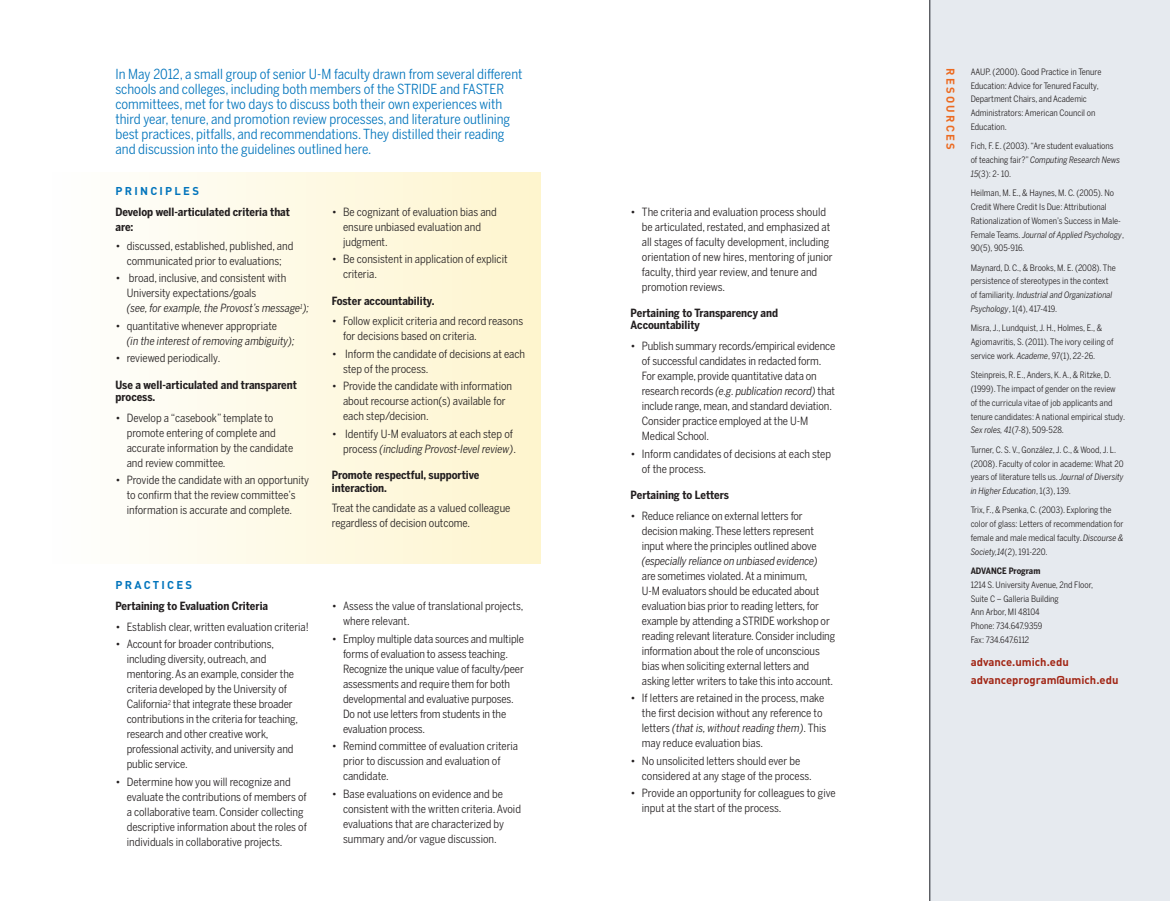
<style>
.page{position:relative;width:1170px;height:901px;background:#fff}
.page>*{position:absolute;margin:0;border:0;box-sizing:border-box;transform-origin:0 0}
.t1{font:13.75px/15px "Benton Sans Cond";color:#0174bc}
.t2{font:11.25px/15px "Benton Sans Cond";letter-spacing:-.01em;color:#231f20}
.t3{font:700 11.25px/12.5px "Benton Sans Cond";color:#231f20}
.t4{font:italic 11.25px "Benton Sans Cond";letter-spacing:-.01em;color:#231f20}
.t5{font:700 11.25px/17.5px "DIN";color:#a12514}
.t6{font:700 11.25px "DIN";letter-spacing:.2em;color:#0174bc}
.t7{font:700 11.25px "DIN";letter-spacing:.2em;color:#ec6a20}
.t8{font:8.75px/13.8px "Benton Sans Cond";color:#231f20}
.t9{font:700 8.75px "Benton Sans Cond";color:#231f20}
.s1{font-style:italic}
</style>
<div class="page">
<div style="left:45px;top:172px;width:495px;height:391px;background:linear-gradient(to right,#feffff,#fef5ce)"></div>
<div style="left:929px;top:0;width:241px;height:900px;background:#e6eaef"></div>
<p class="t1" style="left:115px;top:67px;width:408px">In May 2012, a small group of senior U-M faculty drawn from several different schools and colleges, including both members of the STRIDE and FASTER committees, met for two days to discuss both their own experiences with third year, tenure, and promotion review processes, and literature outlining best practices, pitfalls, and recommendations. They distilled their reading and discussion into the guidelines outlined here.</p>
<p class="t6" style="left:115px;top:184px;width:85px">PRINCIPLES</p>
<p class="t3" style="left:115px;top:204px;width:176px;line-height:15px">Develop well-articulated criteria that are:</p>
<p class="t2" style="left:115px;top:238px;width:179px;text-align:center">• discussed, established, published, and communicated prior to evaluations;</p>
<p class="t2" style="left:127px;top:271px;width:184px;text-indent:-11px">• broad, inclusive, and consistent with<br>University expectations/goals<br><span class="s1">(see, for example, the Provost’s message</span><sup>1</sup><span class="s1">);</span></p>
<p class="t2" style="left:115px;top:318px;width:163px">• quantitative whenever appropriate</p>
<p class="t4" style="left:127px;top:334px;width:170px">(in the interest of removing ambiguity);</p>
<p class="t2" style="left:115px;top:351px;width:106px">• reviewed periodically.</p>
<p class="t3" style="left:115px;top:378px;width:183px">Use a well-articulated and transparent process.</p>
<p class="t2" style="left:127px;top:410px;width:168px;text-indent:-11px">• Develop a “casebook” template to promote entering of complete and accurate information by the candidate and review committee.</p>
<p class="t2" style="left:115px;top:472px;width:195px;text-align:center">• Provide the candidate with an opportunity to confirm that the review committee’s information is accurate and complete.</p>
<p class="t2" style="left:343px;top:204px;width:155px;text-indent:-11px">• Be cognizant of evaluation bias and ensure unbiased evaluation and judgment.</p>
<p class="t2" style="left:343px;top:252px;width:166px;text-indent:-11px">• Be consistent in application of explicit criteria.</p>
<p class="t3" style="left:332px;top:294px;width:104px">Foster accountability.</p>
<p class="t2" style="left:343px;top:314px;width:182px;text-indent:-11px">• Follow explicit criteria and record reasons for decisions based on criteria.</p>
<p class="t2" style="left:343px;top:346px;width:184px;text-indent:-11px">• Inform the candidate of decisions at each step of the process.</p>
<p class="t2" style="left:343px;top:379px;width:171px;text-indent:-11px">• Provide the candidate with information about recourse action(s) available for each step/decision.</p>
<p class="t2" style="left:332px;top:426px;width:186px;text-align:right">• Identify U-M evaluators at each step of process <span class="s1">(including Provost-level review)</span>.</p>
<p class="t3" style="left:332px;top:469px;width:149px">Promote respectful, supportive interaction.</p>
<p class="t2" style="left:332px;top:501px;width:180px">Treat the candidate as a valued colleague regardless of decision outcome.</p>
<p class="t6" style="left:115px;top:577px;width:78px">PRACTICES</p>
<p class="t3" style="left:115px;top:599px;width:154px">Pertaining to Evaluation Criteria</p>
<p class="t2" style="left:115px;top:619px;width:195px">• Establish clear, written evaluation criteria!</p>
<p class="t2" style="left:127px;top:636px;width:173px;text-indent:-11px">• Account for broader contributions, including diversity, outreach, and mentoring. As an example, consider the criteria developed by the University of California<sup>2</sup> that integrate these broader contributions in the criteria for teaching, research and other creative work, professional activity, and university and public service.</p>
<p class="t2" style="left:127px;top:774px;width:182px;text-indent:-11px">• Determine how you will recognize and evaluate the contributions of members of a collaborative team. Consider collecting descriptive information about the roles of individuals in collaborative projects.</p>
<p class="t2" style="left:343px;top:598px;width:182px;text-indent:-11px">• Assess the value of translational projects, where relevant.</p>
<p class="t2" style="left:343px;top:631px;width:182px;text-indent:-11px">• Employ multiple data sources and multiple forms of evaluation to assess teaching.<br>Recognize the unique value of faculty/peer assessments and require them for both developmental and evaluative purposes.<br>Do not use letters from students in the evaluation process.</p>
<p class="t2" style="left:343px;top:738px;width:177px;text-indent:-11px">• Remind committee of evaluation criteria prior to discussion and evaluation of candidate.</p>
<p class="t2" style="left:343px;top:786px;width:179px;text-indent:-11px">• Base evaluations on evidence and be consistent with the written criteria. Avoid evaluations that are characterized by summary and/or vague discussion.</p>
<p class="t2" style="left:642px;top:204px;width:192px;text-indent:-11px">• The criteria and evaluation process should be articulated, restated, and emphasized at all stages of faculty development, including orientation of new hires, mentoring of junior faculty, third year review, and tenure and promotion reviews.</p>
<p class="t3" style="left:630px;top:306px;width:149px">Pertaining to Transparency and<br>Accountability</p>
<p class="t2" style="left:642px;top:338px;width:195px;text-indent:-11px">• Publish summary records/empirical evidence of successful candidates in redacted form.<br>For example, provide quantitative data on research records <span class="s1">(e.g. publication record)</span> that include range, mean, and standard deviation.<br>Consider practice employed at the U-M Medical School.</p>
<p class="t2" style="left:642px;top:446px;width:191px;text-indent:-11px">• Inform candidates of decisions at each step of the process.</p>
<p class="t3" style="left:630px;top:488px;width:100px">Pertaining to Letters</p>
<p class="t2" style="left:642px;top:508px;width:176px;text-indent:-11px">• Reduce reliance on external letters for decision making. These letters represent input where the principles outlined above</p>
<p class="t4" style="left:642px;top:553px;width:177px">(especially reliance on unbiased evidence)</p>
<p class="t2" style="left:642px;top:568px;width:195px">are sometimes violated. At a minimum,<br>U-M evaluators should be educated about evaluation bias prior to reading letters, for example by attending a STRIDE workshop or reading relevant literature. Consider including information about the role of unconscious bias when soliciting external letters and asking letter writers to take this into account.</p>
<p class="t2" style="left:642px;top:690px;width:186px;text-indent:-11px">• If letters are retained in the process, make the first decision without any reference to letters <span class="s1">(that is, without reading them)</span>. This may reduce evaluation bias.</p>
<p class="t2" style="left:642px;top:753px;width:171px;text-indent:-11px">• No unsolicited letters should ever be considered at any stage of the process.</p>
<p class="t2" style="left:642px;top:785px;width:195px;text-indent:-11px">• Provide an opportunity for colleagues to give input at the start of the process.</p>
<p class="t7" style="left:958px;top:68px;width:83px;rotate:90deg">RESOURCES</p>
<p class="t8" style="left:970px;top:65px;width:132px">AAUP. (2000). Good Practice in Tenure<br>Education: Advice for Tenured Faculty,<br>Department Chairs, and Academic<br>Administrators: American Council on<br>Education.</p>
<p class="t8" style="left:970px;top:139px;width:151px">Fich, F. E. (2003). “Are student evaluations of teaching fair?” <span class="s1">Computing Research News<br>15</span>(3): 2- 10.</p>
<p class="t8" style="left:970px;top:186px;width:155px">Heilman, M. E., &amp; Haynes, M. C. (2005). No Credit Where Credit Is Due: Attributional Rationalization of Women’s Success in Male-Female Teams. <span class="s1">Journal of Applied Psychology</span>, 90(5), 905-916.</p>
<p class="t8" style="left:970px;top:261px;width:146px">Maynard, D. C., &amp; Brooks, M. E. (2008). The persistence of stereotypes in the context of familiarity. <span class="s1">Industrial and Organizational Psychology</span>, 1(4), 417-419.</p>
<p class="t8" style="left:970px;top:321px;width:144px">Misra, J., Lundquist, J. H., Holmes, E., &amp;<br>Agiomavritis, S. (2011). The ivory ceiling of service work. <span class="s1">Academe</span>, 97(1), 22-26.</p>
<p class="t8" style="left:970px;top:368px;width:156px">Steinpreis, R. E., Anders, K. A., &amp; Ritzke, D. (1999). The impact of gender on the review<br>of the curricula vitae of job applicants and tenure candidates: A national empirical study.<br><span class="s1">Sex roles, 41</span>(7-8), 509-528.</p>
<p class="t8" style="left:970px;top:442px;width:154px">Turner, C. S. V., González, J. C., &amp; Wood, J. L. (2008). Faculty of color in academe: What 20 years of literature tells us. <span class="s1">Journal of Diversity in Higher Education</span>, 1(3), 139.</p>
<p class="t8" style="left:970px;top:503px;width:154px">Trix, F., &amp; Psenka, C. (2003). Exploring the color of glass: Letters of recommendation for female and male medical faculty. <span class="s1">Discourse &amp; Society,14</span>(2), 191-220.</p>
<p class="t9" style="left:970px;top:565px;width:71px">ADVANCE Program</p>
<p class="t8" style="left:970px;top:577px;width:124px">1214 S. University Avenue, 2nd Floor,<br>Suite C – Galleria Building<br>Ann Arbor, MI 48104<br>Phone: 734.647.9359<br>Fax: 734.647.6112</p>
<p class="t5" style="left:970px;top:652px;width:149px">advance.umich.edu advanceprogram@umich.edu</p>
</div>
